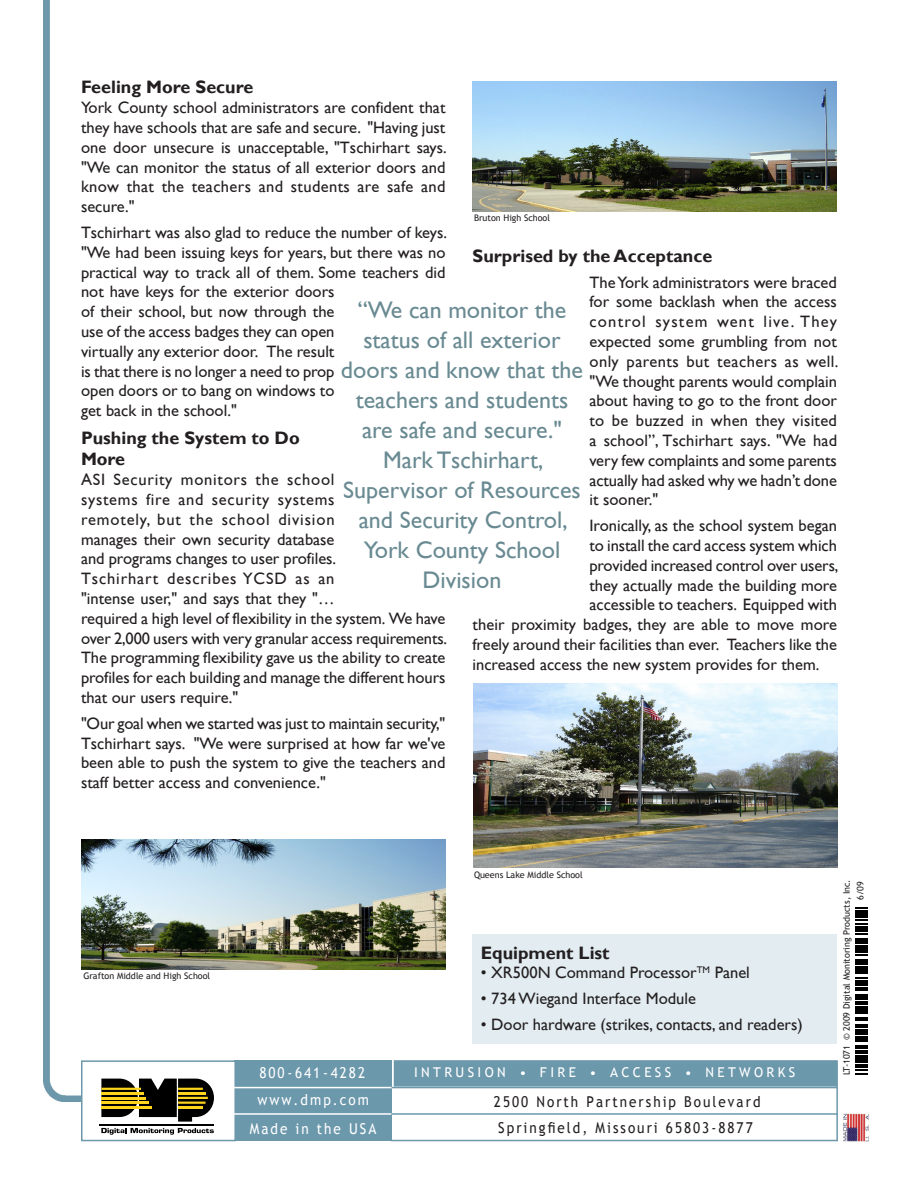
<style>
.page{position:relative;width:918px;height:1188px;background:#fff}
.page>*{position:absolute;margin:0;border:0;box-sizing:border-box;transform-origin:0 0}
.Subhead_1{font:24px/30px "Gill Sans";color:#698a92;text-align:center}
.Subhead_2{font:700 18px/21.6px "Gill Sans";color:#231f20}
.Body_text{font:700 18px "Gill Sans";color:#231f20}
.Body_text-2{font:16.5px/19.8px "Gill Sans";color:#231f20;text-align:justify}
.t1{font:15px "Trebuchet MS";letter-spacing:.15em;color:#231f20;scale:.9 1}
.t2{font:15px "Trebuchet MS";letter-spacing:.15em;color:#fff;scale:.9 1}
.t3{font:13.5px "Trebuchet MS";letter-spacing:.25em;color:#fff}
.t4{font:9px "Trebuchet MS";color:#231f20}
</style>
<div class="page">
<img style="left:44px;top:0;width:127px;height:1102px">
<div style="left:472px;top:935px;width:365px;height:109px;background:#e2ecf1"></div>
<div style="left:235px;top:1060px;width:157px;height:81px;background:#6c98ac"></div>
<div style="left:394px;top:1060px;width:443px;height:27px;background:#6c98ac;border:2px solid #6c98ac"></div>
<div style="left:81px;top:1060px;width:155px;height:81px;background:#fff;border:2px solid #6c98ac"></div>
<svg style="left:101px;top:1128px;width:113px;height:7px"></svg>
<hr style="left:100px;top:1124px;width:114px;height:2px;background:#000">
<svg style="left:101px;top:1079px;width:113px;height:43px"></svg>
<hr style="left:101px;top:1088px;width:40px;height:2px;background:#fed41d">
<hr style="left:101px;top:1106px;width:51px;height:2px;background:#fed41d">
<hr style="left:101px;top:1102px;width:48px;height:2px;background:#fed41d">
<hr style="left:101px;top:1097px;width:45px;height:2px;background:#fed41d">
<hr style="left:101px;top:1092px;width:43px;height:3px;background:#fed41d">
<hr style="left:178px;top:1088px;width:25px;height:2px;background:#fed41d">
<hr style="left:178px;top:1106px;width:25px;height:2px;background:#fed41d">
<hr style="left:178px;top:1102px;width:28px;height:2px;background:#fed41d">
<hr style="left:178px;top:1097px;width:30px;height:2px;background:#fed41d">
<hr style="left:178px;top:1092px;width:28px;height:3px;background:#fed41d">
<hr style="left:233px;top:1113px;width:159px;height:2px;background:#fff">
<hr style="left:234px;top:1087px;width:158px;height:1px;background:#fff">
<hr style="left:836px;top:1060px;width:2px;height:81px;background:#6c98ac">
<hr style="left:392px;top:1113px;width:446px;height:2px;background:#6c98ac">
<hr style="left:391px;top:1140px;width:447px;height:1px;background:#6c98ac">
<hr style="left:392px;top:1087px;width:445px;height:1px;background:#6c98ac">
<img style="left:843px;top:1114px;width:26px;height:28px">
<svg style="left:855px;top:1069px;width:12px;height:6px"></svg>
<hr style="left:855px;top:1064px;width:12px;height:4px;background:#000">
<svg style="left:855px;top:1055px;width:12px;height:8px"></svg>
<hr style="left:855px;top:1050px;width:12px;height:4px;background:#000">
<svg style="left:855px;top:1034px;width:12px;height:15px"></svg>
<hr style="left:855px;top:1029px;width:12px;height:4px;background:#000">
<hr style="left:855px;top:1024px;width:12px;height:4px;background:#000">
<svg style="left:855px;top:1006px;width:12px;height:15px"></svg>
<hr style="left:855px;top:1001px;width:12px;height:4px;background:#000">
<hr style="left:855px;top:996px;width:12px;height:4px;background:#000">
<svg style="left:855px;top:987px;width:12px;height:8px"></svg>
<hr style="left:855px;top:982px;width:12px;height:4px;background:#000">
<svg style="left:855px;top:971px;width:12px;height:10px"></svg>
<hr style="left:855px;top:966px;width:12px;height:4px;background:#000">
<svg style="left:855px;top:945px;width:12px;height:20px"></svg>
<hr style="left:855px;top:940px;width:12px;height:4px;background:#000">
<svg style="left:855px;top:931px;width:12px;height:8px"></svg>
<hr style="left:855px;top:926px;width:12px;height:4px;background:#000">
<svg style="left:855px;top:908px;width:12px;height:17px"></svg>
<img style="left:473px;top:81px;width:364px;height:130px">
<img style="left:473px;top:684px;width:365px;height:184px">
<img style="left:81px;top:839px;width:365px;height:130px">
<p class="Subhead_2" style="left:81px;top:76px;width:174px">Feeling More Secure</p>
<p class="Body_text-2" style="left:81px;top:98px;width:367px">York County school administrators are confident that they have schools that are safe and secure. "Having just one door unsecure is unacceptable, "Tschirhart says. "We can monitor the status of all exterior doors and know that the teachers and students are safe and secure."</p>
<p class="Body_text-2" style="left:81px;top:222px;width:368px;text-align:left">Tschirhart was also glad to reduce the number of keys. "We had been issuing keys for years, but there was no practical way to track all of them. Some teachers did not have keys for the exterior doors<br>of their school, but now through the<br>use of the access badges they can open<br>virtually any exterior door. The result<br>is that there is no longer a need to prop<br>open doors or to bang on windows to<br>get back in the school."</p>
<p class="Subhead_2" style="left:81px;top:427px;width:220px">Pushing the System to Do<br>More</p>
<p class="Body_text-2" style="left:81px;top:470px;width:368px;text-align:left">ASI Security monitors the school<br>systems fire and security systems<br>remotely, but the school division<br>manages their own security database<br>and programs changes to user profiles.<br>Tschirhart describes YCSD as an<br>"intense user," and says that they "…<br>required a high level of flexibility in the system. We have over 2,000 users with very granular access requirements.<br>The programming flexibility gave us the ability to create profiles for each building and manage the different hours that our users require."</p>
<p class="Body_text-2" style="left:81px;top:713px;width:366px">"Our goal when we started was just to maintain security," Tschirhart says. "We were surprised at how far we've been able to push the system to give the teachers and staff better access and convenience."</p>
<p class="t4" style="left:474px;top:212px;width:78px">Bruton High School</p>
<p class="Body_text" style="left:472px;top:245px;width:241px">Surprised by the Acceptance</p>
<p class="Body_text-2" style="left:590px;top:272px;width:251px">The York administrators were braced for some backlash when the access control system went live. They expected some grumbling from not only parents but teachers as well. "We thought parents would complain about having to go to the front door to be buzzed in when they visited a school”, Tschirhart says. "We had very few complaints and some parents actually had asked why we hadn’t done it sooner."</p>
<p class="Body_text-2" style="left:590px;top:516px;width:249px">Ironically, as the school system began</p>
<p class="Body_text-2" style="left:590px;top:535px;width:249px">to install the card access system which</p>
<p class="Body_text-2" style="left:590px;top:555px;width:251px">provided increased control over users,</p>
<p class="Body_text-2" style="left:590px;top:575px;width:249px">they actually made the building more</p>
<p class="Body_text-2" style="left:590px;top:595px;width:249px">accessible to teachers. Equipped with</p>
<p class="Body_text-2" style="left:472px;top:615px;width:366px">their proximity badges, they are able to move more</p>
<p class="Body_text-2" style="left:472px;top:634px;width:366px">freely around their facilities than ever. Teachers like the</p>
<p class="Body_text-2" style="left:472px;top:654px;width:348px">increased access the new system provides for them.</p>
<p class="Subhead_1" style="left:341px;top:295px;width:244px">“We can monitor the status of all exterior doors and know that the teachers and students are safe and secure."</p>
<p class="Subhead_1" style="left:343px;top:445px;width:239px">Mark Tschirhart,<br>Supervisor of Resources and Security Control,<br>York County School<br>Division</p>
<p class="t4" style="left:83px;top:971px;width:128px">Grafton Middle and High School</p>
<p class="t4" style="left:474px;top:869px;width:110px">Queens Lake Middle School</p>
<p class="Subhead_2" style="left:481px;top:941px;width:130px">Equipment List</p>
<p class="Body_text-2" style="left:481px;top:963px;width:271px">• XR500N Command Processor<sup>TM</sup> Panel</p>
<p class="Body_text-2" style="left:481px;top:989px;width:217px">• 734 Wiegand Interface Module</p>
<p class="Body_text-2" style="left:481px;top:1014px;width:323px">• Door hardware (strikes, contacts, and readers)</p>
<p class="t3" style="left:414px;top:1064px;width:383px">INTRUSION • FIRE • ACCESS • NETWORKS</p>
<p class="t1" style="left:494px;top:1093px;width:298px">2500 North Partnership Boulevard</p>
<p class="t2" style="left:259px;top:1064px;width:119px">800-641-4282</p>
<p class="t2" style="left:257px;top:1091px;width:126px">www.dmp.com</p>
<p class="t2" style="left:250px;top:1120px;width:142px">Made in the USA</p>
<p class="t1" style="left:498px;top:1119px;width:284px">Springfield, Missouri 65803-8877</p>
<p class="t4" style="left:841px;top:1075px;width:198px;rotate:-90deg">LT-1071 © 2009 Digital Monitoring Products, Inc.</p>
<p class="t4" style="left:855px;top:900px;width:20px;rotate:-90deg">6/09</p>
</div>
